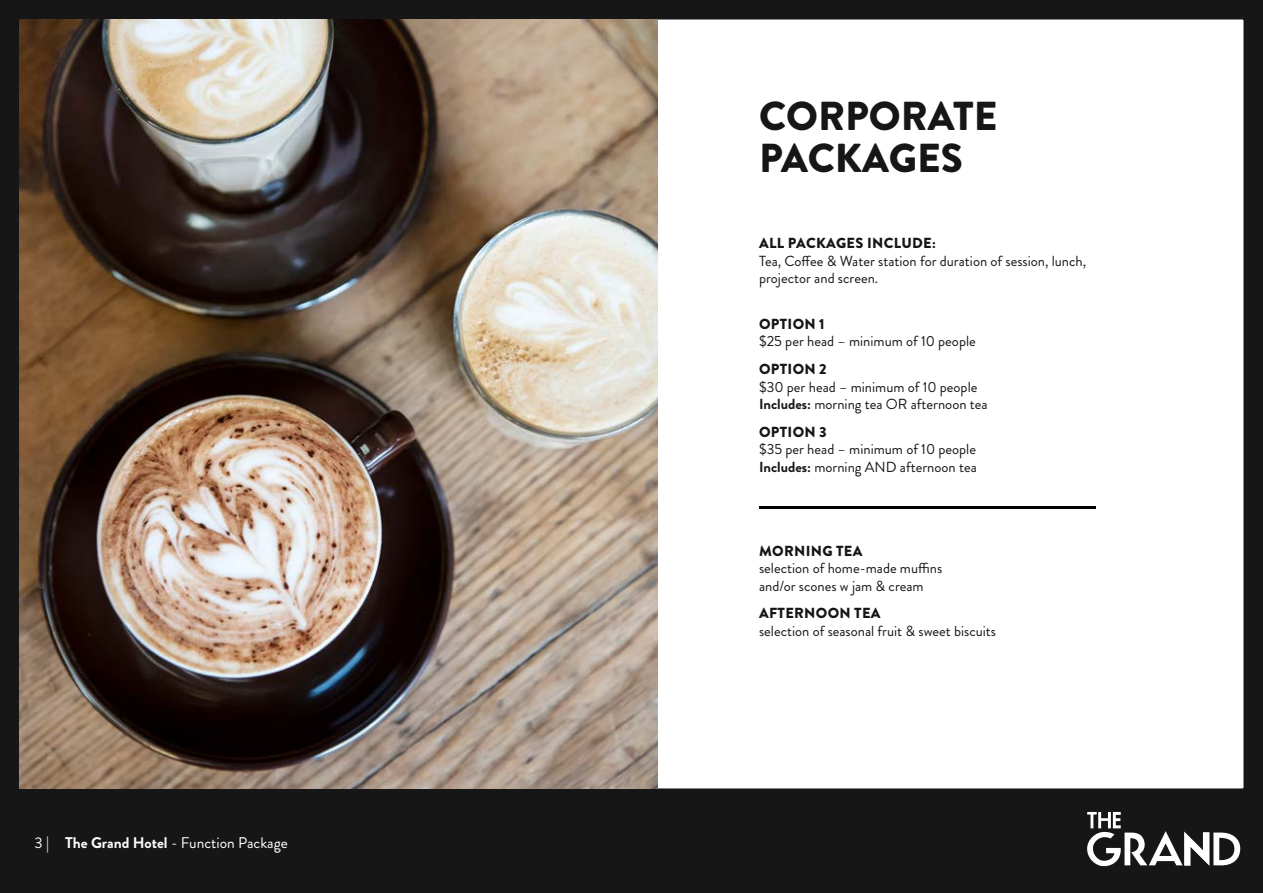
<style>
.page{position:relative;width:1263px;height:893px;background:#fff}
.page>*{position:absolute;margin:0;border:0;box-sizing:border-box;transform-origin:0 0}
.t1{font:900 40.35px/41.8px "Brandon Grotesque";color:#161616}
.t2{font:15.45px "Brandon Grotesque";color:#fff}
.t3{font:14.55px/17.5px "Brandon Grotesque";color:#161616}
.t4{font:900 14.55px "Brandon Grotesque";letter-spacing:.02em;color:#161616}
.s1{font-weight:700}
</style>
<div class="page">
<div style="left:0;top:0;width:1263px;height:808px;border:19px solid #161616"></div>
<div style="left:0;top:803px;width:1263px;height:90px;background:#161616"></div>
<svg style="left:1087px;top:812px;width:153px;height:54px"></svg>
<img style="left:20px;top:19px;width:637px;height:770px">
<hr style="left:759px;top:506px;width:336px;height:3px;background:#000">
<p class="t2" style="left:35px;top:832px;width:255px">3 | <span class="s1">The Grand Hotel</span> - Function Package</p>
<h1 class="t1" style="left:759px;top:96px;width:240px">CORPORATE<br>PACKAGES</h1>
<p class="t4" style="left:759px;top:233px;width:178px">ALL PACKAGES INCLUDE:</p>
<p class="t3" style="left:759px;top:252px;width:329px">Tea, Coffee &amp; Water station for duration of session, lunch, projector and screen.</p>
<p class="t4" style="left:759px;top:313px;width:67px">OPTION 1</p>
<p class="t3" style="left:759px;top:333px;width:218px">$25 per head – minimum of 10 people</p>
<p class="t4" style="left:759px;top:359px;width:69px">OPTION 2</p>
<p class="t3" style="left:759px;top:378px;width:230px">$30 per head – minimum of 10 people<br><span class="s1">Includes:</span> morning tea OR afternoon tea</p>
<p class="t4" style="left:759px;top:422px;width:69px">OPTION 3</p>
<p class="t3" style="left:759px;top:441px;width:219px">$35 per head – minimum of 10 people<br><span class="s1">Includes:</span> morning AND afternoon tea</p>
<p class="t4" style="left:759px;top:540px;width:105px">MORNING TEA</p>
<p class="t3" style="left:759px;top:559px;width:185px">selection of home-made muffins and/or scones w jam &amp; cream</p>
<p class="t4" style="left:759px;top:603px;width:123px">AFTERNOON TEA</p>
<p class="t3" style="left:759px;top:622px;width:239px">selection of seasonal fruit &amp; sweet biscuits</p>
</div>
